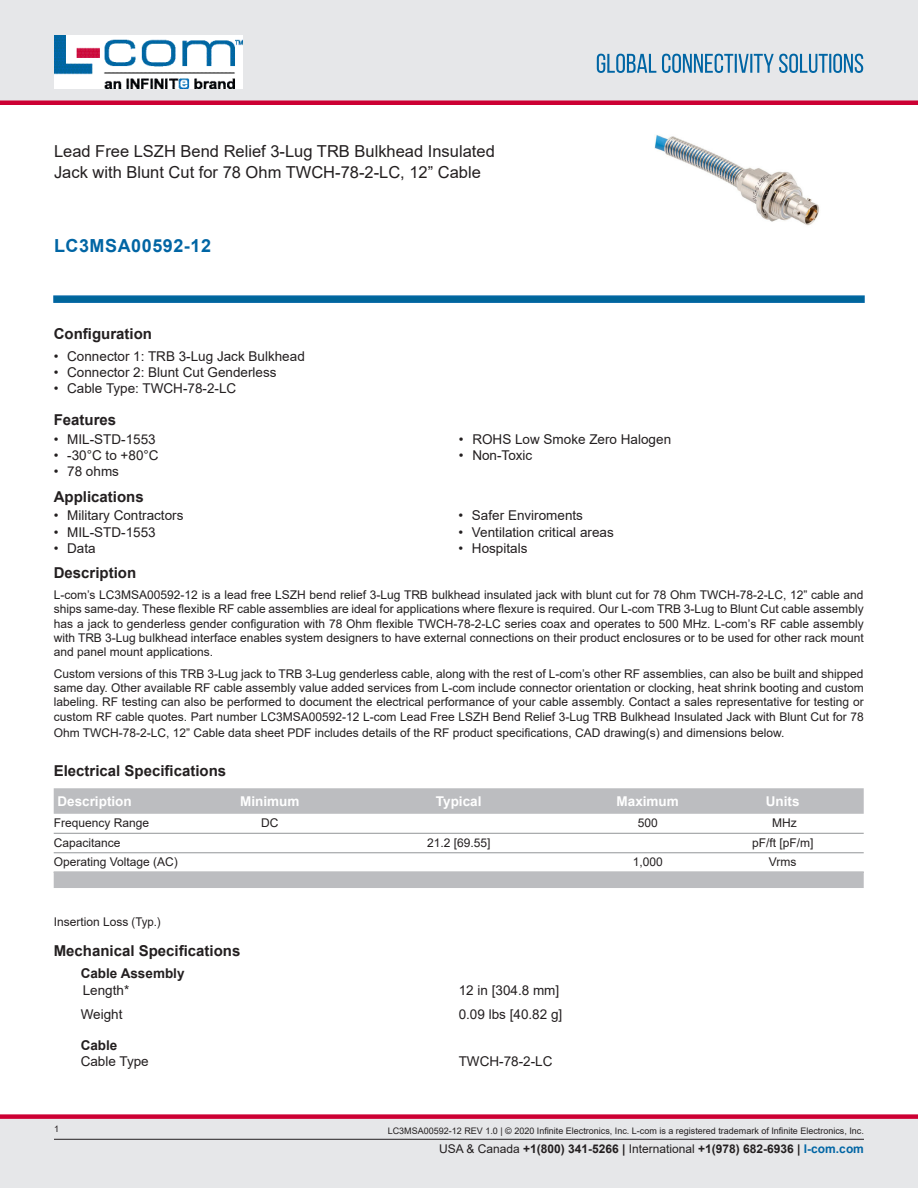
<style>
.page{position:relative;width:918px;height:1188px;background:#fff}
.page>*{position:absolute;margin:0;border:0;box-sizing:border-box;transform-origin:0 0}
.PN{font:700 18px "Arial";letter-spacing:.03em;color:#0065a4}
.Web_Description_Para{font:16.5px/21px "Arial";color:#231f20}
.Head1{font:700 15px "Arial";color:#231f20}
.Specs_Para{font:13.5px "Arial";color:#231f20}
.LCOM_Table_Header_Lo{font:700 13.5px "Arial";color:#fff}
.Head3{font:700 13.5px "Arial";color:#231f20}
.MarketingDescription{font:12px/14.4px "Arial";color:#231f20;text-align:justify}
.LCOM_Table_Body_Low{font:12px "Arial";color:#231f20}
.t1{font:700 12px "Arial";color:#231f20}
.Table_Body_Frequency{font:12px "Arial";color:#231f20}
.t2{font:9px "Arial";color:#231f20}
.s1{font-weight:400}
.s2{color:#0065a4}
</style>
<div class="page">
<svg style="left:53px;top:295px;width:812px;height:8px;background:#0f6ea3"></svg>
<img style="left:655px;top:135px;width:164px;height:91px">
<div style="left:54px;top:788px;width:810px;height:26px;background:#bcbdc0"></div>
<hr style="left:54px;top:833px;width:810px;height:1px;background:#939598">
<hr style="left:54px;top:853px;width:810px;height:1px;background:#939598">
<div style="left:54px;top:872px;width:810px;height:16px;background:#bcbdc0"></div>
<div style="left:0;top:1119px;width:918px;height:69px;background:#e6e7e9"></div>
<div style="left:0;top:1114px;width:918px;height:5px;background:#c03"></div>
<div style="left:0;top:0;width:918px;height:102px;background:#e6e7e9"></div>
<div style="left:0;top:100px;width:918px;height:5px;background:#c03"></div>
<hr style="left:54px;top:1139px;width:810px;height:1px;background:#231f20">
<svg style="left:597px;top:54px;width:266px;height:19px"></svg>
<h1 class="Web_Description_Para" style="left:54px;top:141px;width:442px">Lead Free LSZH Bend Relief 3-Lug TRB Bulkhead Insulated<br>Jack with Blunt Cut for 78 Ohm TWCH-78-2-LC, 12” Cable</h1>
<p class="PN" style="left:54px;top:233px;width:159px">LC3MSA00592-12</p>
<p class="Head1" style="left:54px;top:323px;width:100px">Configuration</p>
<p class="Specs_Para" style="left:54px;top:347px;width:253px">• Connector 1: TRB 3-Lug Jack Bulkhead</p>
<p class="Specs_Para" style="left:54px;top:363px;width:224px">• Connector 2: Blunt Cut Genderless</p>
<p class="Specs_Para" style="left:54px;top:379px;width:184px">• Cable Type: TWCH-78-2-LC</p>
<p class="Head1" style="left:54px;top:410px;width:64px">Features</p>
<p class="Specs_Para" style="left:54px;top:430px;width:104px">• MIL-STD-1553</p>
<p class="Specs_Para" style="left:54px;top:446px;width:106px">• -30°C to +80°C</p>
<p class="Specs_Para" style="left:54px;top:462px;width:67px">• 78 ohms</p>
<p class="Head1" style="left:54px;top:486px;width:92px">Applications</p>
<p class="Specs_Para" style="left:54px;top:506px;width:131px">• Military Contractors</p>
<p class="Specs_Para" style="left:54px;top:523px;width:104px">• MIL-STD-1553</p>
<p class="Specs_Para" style="left:54px;top:539px;width:44px">• Data</p>
<p class="Specs_Para" style="left:459px;top:430px;width:214px">• ROHS Low Smoke Zero Halogen</p>
<p class="Specs_Para" style="left:459px;top:446px;width:75px">• Non-Toxic</p>
<p class="Specs_Para" style="left:458px;top:506px;width:126px">• Safer Enviroments</p>
<p class="Specs_Para" style="left:458px;top:523px;width:157px">• Ventilation critical areas</p>
<p class="Specs_Para" style="left:458px;top:539px;width:71px">• Hospitals</p>
<p class="Head1" style="left:54px;top:562px;width:84px">Description</p>
<p class="MarketingDescription" style="left:54px;top:587px;width:811px">L-com’s LC3MSA00592-12 is a lead free LSZH bend relief 3-Lug TRB bulkhead insulated jack with blunt cut for 78 Ohm TWCH-78-2-LC, 12” cable and ships same-day. These flexible RF cable assemblies are ideal for applications where flexure is required. Our L-com TRB 3-Lug to Blunt Cut cable assembly has a jack to genderless gender configuration with 78 Ohm flexible TWCH-78-2-LC series coax and operates to 500 MHz. L-com’s RF cable assembly with TRB 3-Lug bulkhead interface enables system designers to have external connections on their product enclosures or to be used for other rack mount and panel mount applications.</p>
<p class="MarketingDescription" style="left:54px;top:666px;width:811px">Custom versions of this TRB 3-Lug jack to TRB 3-Lug genderless cable, along with the rest of L-com’s other RF assemblies, can also be built and shipped same day. Other available RF cable assembly value added services from L-com include connector orientation or clocking, heat shrink booting and custom labeling. RF testing can also be performed to document the electrical performance of your cable assembly. Contact a sales representative for testing or custom RF cable quotes. Part number LC3MSA00592-12 L-com Lead Free LSZH Bend Relief 3-Lug TRB Bulkhead Insulated Jack with Blunt Cut for 78</p>
<p class="MarketingDescription" style="left:54px;top:725px;width:732px">Ohm TWCH-78-2-LC, 12” Cable data sheet PDF includes details of the RF product specifications, CAD drawing(s) and dimensions below.</p>
<p class="Head1" style="left:54px;top:760px;width:174px">Electrical Specifications</p>
<p class="LCOM_Table_Header_Lo" style="left:57px;top:791px;width:76px">Description</p>
<p class="LCOM_Table_Header_Lo" style="left:240px;top:791px;width:61px">Minimum</p>
<p class="LCOM_Table_Header_Lo" style="left:436px;top:791px;width:47px">Typical</p>
<p class="LCOM_Table_Header_Lo" style="left:617px;top:791px;width:64px">Maximum</p>
<p class="LCOM_Table_Header_Lo" style="left:766px;top:791px;width:35px">Units</p>
<p class="LCOM_Table_Body_Low" style="left:54px;top:815px;width:97px">Frequency Range</p>
<p class="LCOM_Table_Body_Low" style="left:261px;top:815px;width:19px">DC</p>
<p class="LCOM_Table_Body_Low" style="left:638px;top:815px;width:22px">500</p>
<p class="LCOM_Table_Body_Low" style="left:772px;top:815px;width:26px">MHz</p>
<p class="LCOM_Table_Body_Low" style="left:54px;top:834px;width:68px">Capacitance</p>
<p class="LCOM_Table_Body_Low" style="left:427px;top:834px;width:65px">21.2 [69.55]</p>
<p class="LCOM_Table_Body_Low" style="left:752px;top:834px;width:63px">pF/ft [pF/m]</p>
<p class="LCOM_Table_Body_Low" style="left:54px;top:854px;width:126px">Operating Voltage (AC)</p>
<p class="LCOM_Table_Body_Low" style="left:633px;top:854px;width:32px">1,000</p>
<p class="LCOM_Table_Body_Low" style="left:769px;top:854px;width:29px">Vrms</p>
<p class="Table_Body_Frequency" style="left:54px;top:913px;width:109px">Insertion Loss (Typ.)</p>
<p class="Head1" style="left:54px;top:940px;width:188px">Mechanical Specifications</p>
<p class="Head3" style="left:81px;top:964px;width:105px">Cable Assembly</p>
<p class="Specs_Para" style="left:83px;top:981px;width:48px">Length*</p>
<p class="Specs_Para" style="left:459px;top:981px;width:102px">12 in [304.8 mm]</p>
<p class="Specs_Para" style="left:81px;top:1005px;width:43px">Weight</p>
<p class="Specs_Para" style="left:459px;top:1005px;width:105px">0.09 lbs [40.82 g]</p>
<p class="Head3" style="left:81px;top:1036px;width:38px">Cable</p>
<p class="Specs_Para" style="left:81px;top:1052px;width:70px">Cable Type</p>
<p class="Specs_Para" style="left:459px;top:1052px;width:95px">TWCH-78-2-LC</p>
<p class="t2" style="left:54px;top:1123px;width:7px">1</p>
<p class="t2" style="left:388px;top:1125px;width:478px">LC3MSA00592-12 REV 1.0 | © 2020 Infinite Electronics, Inc. L-com is a registered trademark of Infinite Electronics, Inc.</p>
<p class="t1" style="left:439px;top:1140px;width:426px"><span class="s1">USA &amp; Canada</span> +1(800) 341-5266 | <span class="s1">International</span> +1(978) 682-6936 | <span class="s2">l-com.com</span></p>
</div>
